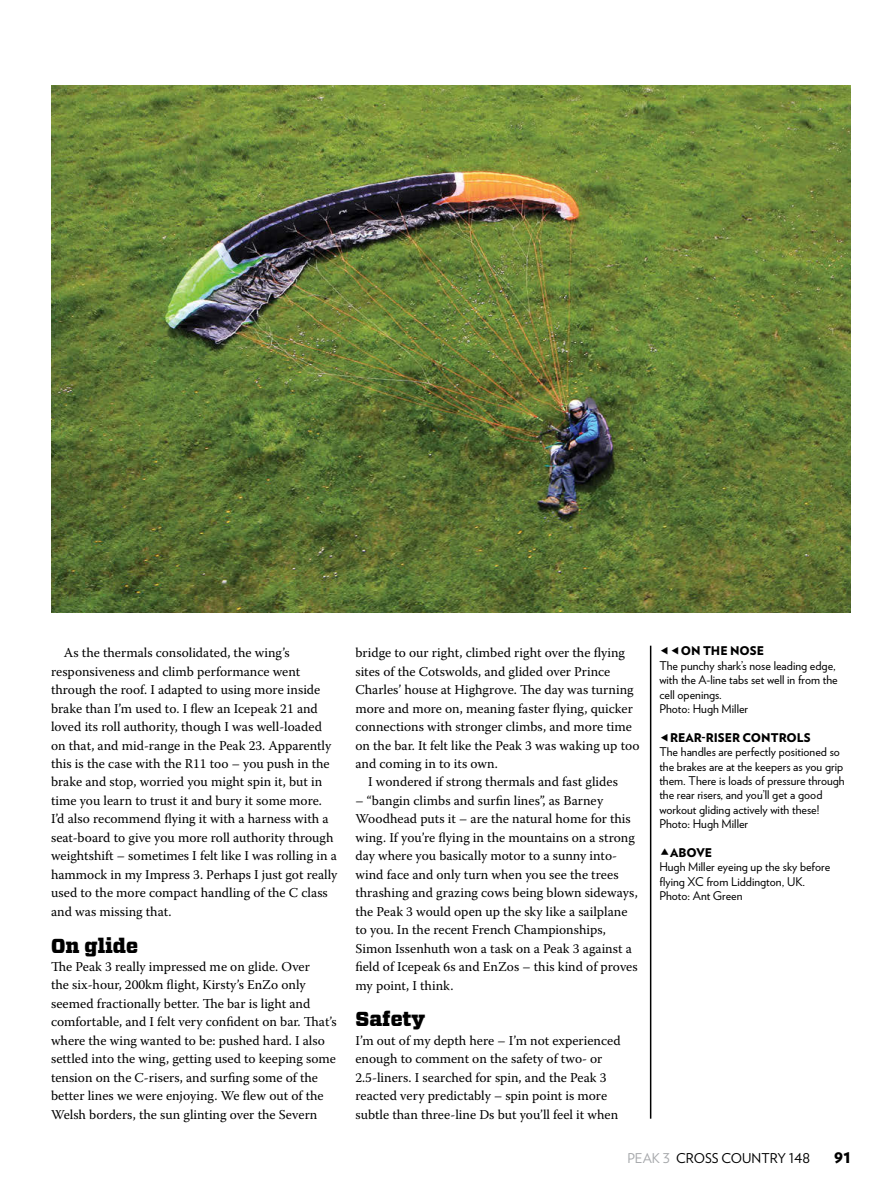
<style>
.page{position:relative;width:893px;height:1191px;background:#fff}
.page>*{position:absolute;margin:0;border:0;box-sizing:border-box;transform-origin:0 0}
.t1{font:900 20.25px "Vitesse";color:#000}
.t2{font:900 18px "Verlag";color:#000}
.t3{font:13.5px/18.5px "Warnock Pro";color:#000}
.t4{font:13.5px "Verlag";color:#000}
.t5{font:12px/14.4px "Verlag";color:#000}
.t6{font:900 12px "Verlag";color:#000}
.s1{color:#a7a9ac}
</style>
<div class="page">
<hr style="left:650px;top:645px;width:1px;height:473px;background:#000">
<img style="left:51px;top:85px;width:799px;height:527px">
<p class="t3" style="left:51px;top:643px;width:288px;text-indent:13px">As the thermals consolidated, the wing’s responsiveness and climb performance went through the roof. I adapted to using more inside brake than I’m used to. I flew an Icepeak 21 and loved its roll authority, though I was well-loaded on that, and mid-range in the Peak 23. Apparently this is the case with the R11 too – you push in the brake and stop, worried you might spin it, but in time you learn to trust it and bury it some more.<br>I’d also recommend flying it with a harness with a seat-board to give you more roll authority through weightshift – sometimes I felt like I was rolling in a hammock in my Impress 3. Perhaps I just got really used to the more compact handling of the C class and was missing that.</p>
<h1 class="t1" style="left:51px;top:931px;width:89px">On glide</h1>
<p class="t3" style="left:51px;top:957px;width:287px">The Peak 3 really impressed me on glide. Over<br>the six-hour, 200km flight, Kirsty’s EnZo only seemed fractionally better. The bar is light and comfortable, and I felt very confident on bar. That’s where the wing wanted to be: pushed hard. I also settled into the wing, getting used to keeping some tension on the C-risers, and surfing some of the better lines we were enjoying. We flew out of the Welsh borders, the sun glinting over the Severn</p>
<p class="t3" style="left:355px;top:643px;width:271px">bridge to our right, climbed right over the flying</p>
<p class="t3" style="left:355px;top:662px;width:256px">sites of the Cotswolds, and glided over Prince</p>
<p class="t3" style="left:355px;top:680px;width:280px">Charles’ house at Highgrove. The day was turning</p>
<p class="t3" style="left:355px;top:699px;width:279px">more and more on, meaning faster flying, quicker</p>
<p class="t3" style="left:355px;top:717px;width:278px">connections with stronger climbs, and more time</p>
<p class="t3" style="left:355px;top:735px;width:286px">on the bar. It felt like the Peak 3 was waking up too</p>
<p class="t3" style="left:355px;top:754px;width:144px">and coming in to its own.</p>
<p class="t3" style="left:368px;top:772px;width:251px">I wondered if strong thermals and fast glides</p>
<p class="t3" style="left:355px;top:791px;width:284px">– “bangin climbs and surfin lines”, as Barney Woodhead puts it – are the natural home for this wing. If you’re flying in the mountains on a strong day where you basically motor to a sunny into&shy;wind face and only turn when you see the trees thrashing and grazing cows being blown sideways, the Peak 3 would open up the sky like a sailplane to you. In the recent French Championships, Simon Issenhuth won a task on a Peak 3 against a field of Icepeak 6s and EnZos – this kind of proves my point, I think.</p>
<h1 class="t1" style="left:355px;top:1005px;width:71px">Safety</h1>
<p class="t3" style="left:355px;top:1031px;width:267px">I’m out of my depth here – I’m not experienced enough to comment on the safety of two- or 2.5-liners. I searched for spin, and the Peak 3 reacted very predictably – spin point is more subtle than three-line Ds but you’ll feel it when</p>
<p class="t6" style="left:681px;top:641px;width:85px">ON THE NOSE</p>
<p class="t5" style="left:659px;top:657px;width:180px">The punchy shark’s nose leading edge, with the A-line tabs set well in from the cell openings.<br>Photo: Hugh Miller</p>
<p class="t6" style="left:670px;top:727px;width:17px">REAR</p>
<p class="t6" style="left:701px;top:727px;width:25px">-RISER</p>
<p class="t6" style="left:743px;top:727px;width:15px">CONTROLS</p>
<p class="t5" style="left:659px;top:744px;width:187px">The handles are perfectly positioned so the brakes are at the keepers as you grip them. There is loads of pressure through the rear risers, and you’ll get a good workout gliding actively with these!<br>Photo: Hugh Miller</p>
<p class="t6" style="left:670px;top:842px;width:44px">ABOVE</p>
<p class="t5" style="left:659px;top:859px;width:172px">Hugh Miller eyeing up the sky before flying XC from Liddington, UK.<br>Photo: Ant Green</p>
<p class="t4" style="left:627px;top:1148px;width:184px"><span class="s1">PEAK 3</span> Cross Country 148</p>
<h2 class="t2" style="left:834px;top:1141px;width:18px">91</h2>
</div>
